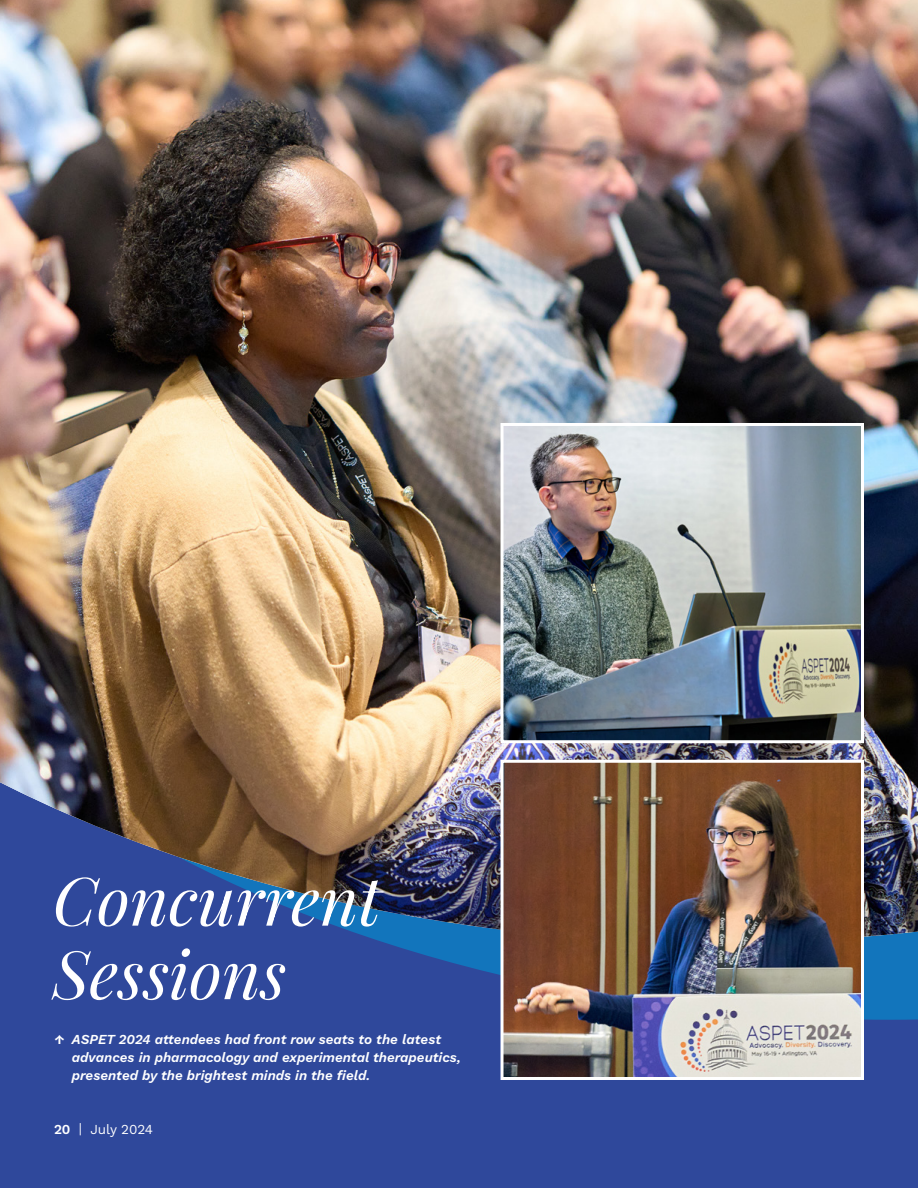
<style>
.page{position:relative;width:918px;height:1188px;background:#2f489b}
.page>*{position:absolute;margin:0;border:0;box-sizing:border-box;transform-origin:0 0}
.t1{font:italic 66.9px/73.5px "Playfair Display";color:#fff}
.t2{font:italic 13.5px/18px "Work Sans";color:#fff}
.t3{font:13.5px "Work Sans";color:#fff}
</style>
<div class="page">
<svg style="left:387px;top:943px;width:531px;height:77px"></svg>
<img style="left:0;top:0;width:918px;height:943px">
<img style="left:505px;top:764px;width:355px;height:312px">
<div style="left:501px;top:760px;width:363px;height:320px;border:3px solid #fff"></div>
<img style="left:505px;top:427px;width:355px;height:312px">
<div style="left:501px;top:423px;width:363px;height:320px;border:3px solid #fff"></div>
<h1 class="t1" style="left:52px;top:858px;width:330px">Concurrent<br>Sessions</h1>
<p class="t2" style="left:72px;top:1030px;width:390px;text-indent:-18px">↑ ASPET 2024 attendees had front row seats to the latest advances in pharmacology and experimental therapeutics, presented by the brightest minds in the field.</p>
<p class="t3" style="left:54px;top:1119px;width:101px">20 | July 2024</p>
</div>
